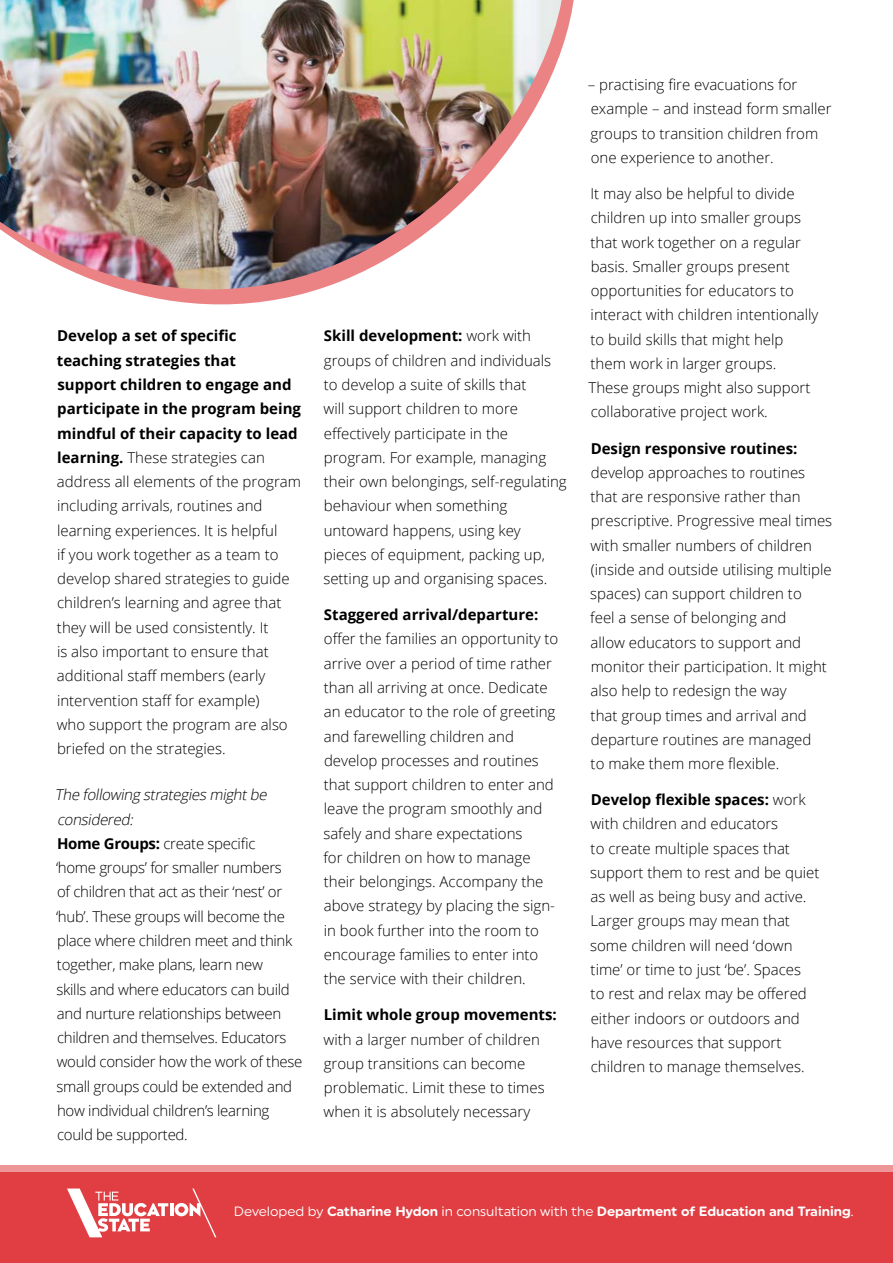
<style>
.page{position:relative;width:893px;height:1263px;background:#fff}
.page>*{position:absolute;margin:0;border:0;box-sizing:border-box;transform-origin:0 0}
.t1{font:300 15px/24.3px "Open Sans";color:#000}
.t2{font:300 15px/24.3px "Open Sans";letter-spacing:-.02em;color:#000}
.t3{font:700 15px "Open Sans";color:#000}
.t4{font:700 13.5px "Uniform Rnd";color:#fff}
.s1{font-weight:700}
.s2{font-style:italic}
.s3{font-weight:400}
</style>
<div class="page">
<img style="left:0;top:0;width:562px;height:305px">
<div style="left:0;top:1165px;width:893px;height:98px;background:#ee9597"></div>
<div style="left:0;top:1172px;width:893px;height:91px;background:#e03a3e"></div>
<svg style="left:67px;top:1188px;width:149px;height:49px"></svg>
<p class="t1" style="left:57px;top:323px;width:246px"><span class="s1">Develop a set of specific teaching strategies that<br>support children to engage and participate in the program being mindful of their capacity to lead learning.</span> These strategies can address all elements of the program including arrivals, routines and learning experiences. It is helpful<br>if you work together as a team to develop shared strategies to guide children’s learning and agree that they will be used consistently. It<br>is also important to ensure that additional staff members (early intervention staff for example)<br>who support the program are also briefed on the strategies.</p>
<p class="t2" style="left:55px;top:782px;width:249px"><span class="s2">The following strategiesmightbe considered:<br></span><span class="s1">Home Groups:</span> create specific<br>‘home groups’ for smaller numbers<br>of children that act as their ‘nest’ or ‘hub’. These groups will become the place where children meet and think together, make plans, learn new<br>skills and where educators can build and nurture relationships between children and themselves. Educators would consider how the work of these small groups could be extended and how individual children’s learning could be supported.</p>
<p class="t1" style="left:323px;top:323px;width:245px"><span class="s1">Skill development:</span> work with groups of children and individuals to develop a suite of skills that<br>will support children to more effectively participate in the program. For example, managing their own belongings, self-regulating behaviour when something untoward happens, using key pieces of equipment, packing up, setting up and organising spaces.</p>
<p class="t3" style="left:324px;top:604px;width:216px">Staggered arrival/departure:</p>
<p class="t1" style="left:323px;top:626px;width:236px">offer the families an opportunity to arrive over a period of time rather than all arriving at once. Dedicate an educator to the role of greeting and farewelling children and develop processes and routines that support children to enter and leave the program smoothly and safely and share expectations<br>for children on how to manage their belongings. Accompany the above strategy by placing the sign&shy;in book further into the room to encourage families to enter into the service with their children.</p>
<p class="t3" style="left:324px;top:1004px;width:235px">Limit whole group movements:</p>
<p class="t1" style="left:324px;top:1027px;width:223px">with a larger number of children group transitions can become problematic. Limit these to times when it is absolutely necessary</p>
<p class="t1" style="left:588px;top:72px;width:245px">– practising fire evacuations for example – and instead form smaller groups to transition children from one experience to another.</p>
<p class="t1" style="left:588px;top:181px;width:231px">It may also be helpful to divide children up into smaller groups that work together on a regular basis. Smaller groups present opportunities for educators to interact with children intentionally to build skills that might help them work in larger groups.<br>These groups might also support collaborative project work.</p>
<p class="t3" style="left:591px;top:437px;width:208px">Design responsive routines:</p>
<p class="t1" style="left:590px;top:460px;width:244px">develop approaches to routines that are responsive rather than prescriptive. Progressive meal times with smaller numbers of children (inside and outside utilising multiple spaces) can support children to<br>feel a sense of belonging and<br>allow educators to support and monitor their participation. It might also help to redesign the way<br>that group times and arrival and departure routines are managed<br>to make them more flexible.</p>
<p class="t1" style="left:590px;top:787px;width:231px"><span class="s1">Develop flexible spaces:</span> work with children and educators<br>to create multiple spaces that support them to rest and be quiet as well as being busy and active.<br>Larger groups may mean that some children will need ‘down time’ or time to just ‘be’. Spaces<br>to rest and relax may be offered either indoors or outdoors and have resources that support children to manage themselves.</p>
<p class="t4" style="left:234px;top:1203px;width:621px"><span class="s3">Developed by</span> Catharine Hydon <span class="s3">in consultation with the</span> Department of Education and Training<span class="s3">.</span></p>
</div>
